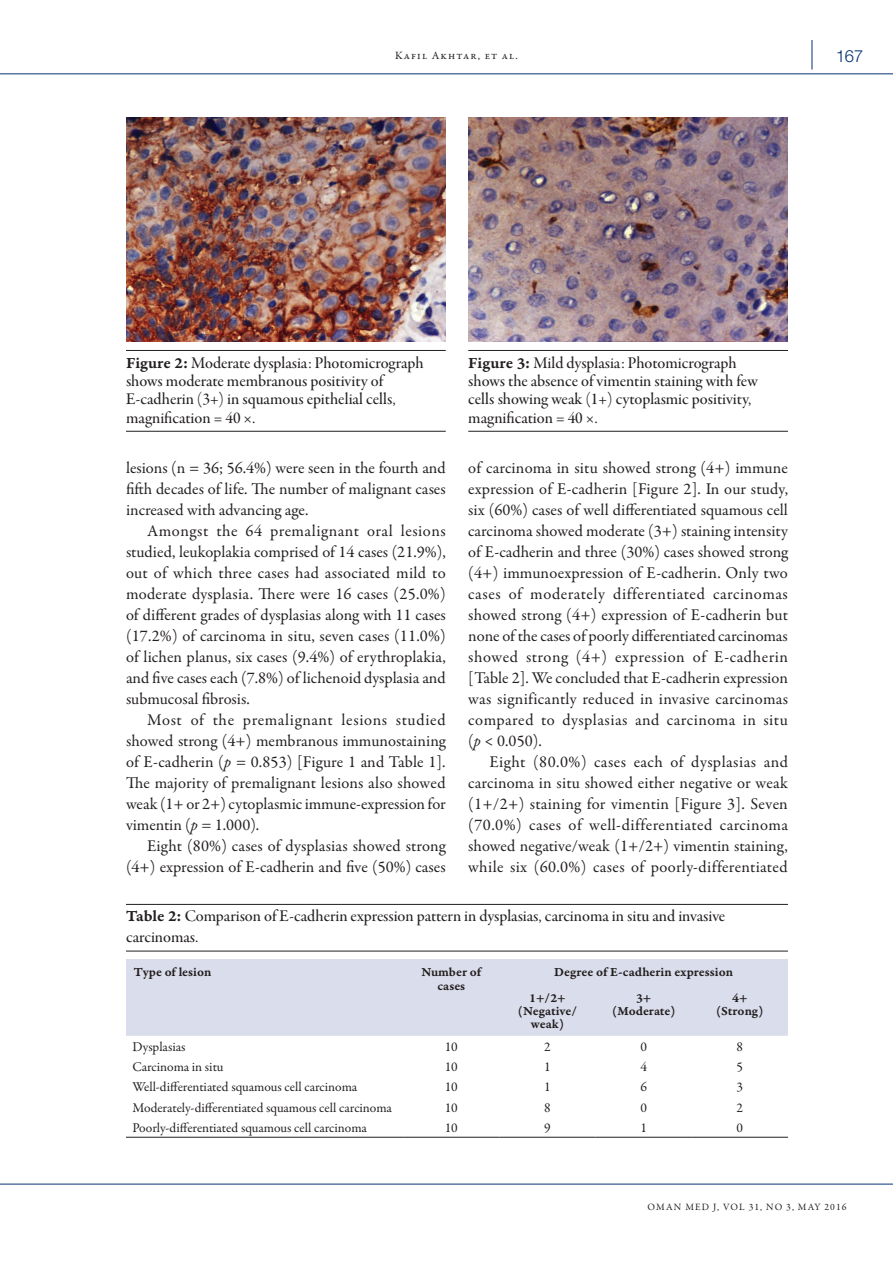
<style>
.page{position:relative;width:893px;height:1263px;background:#fff}
.page>*{position:absolute;margin:0;border:0;box-sizing:border-box;transform-origin:0 0}
.Page_No{font:18px "Nimbus Sans Novus TOT";color:#053276}
.Paragraph_indent{font:16.5px/21px "Garamond Premr Pro";letter-spacing:.005em;color:#231f20;text-align:justify}
.Figure-Caption{font:16.5px/18.3px "Garamond Premr Pro Med Subh";color:#231f20}
.Paragraph_No-Indent{font:16.5px/21px "Garamond Premr Pro";letter-spacing:-.005em;color:#231f20;text-align:justify}
.Table-Caption{font:16.5px/21px "Garamond Premr Pro Med Subh";color:#231f20}
.Table-Text{font:13.5px "Garamond Premr Pro";color:#231f20}
.Table-Header{font:13.2px/13.2px "Garamond Premr Pro Smbd Capt";letter-spacing:-.02em;color:#231f20;text-align:center}
.Header-Left{font:11.25px "Garamond Premr Pro";letter-spacing:.1em;color:#231f20}
.Footer_Right{font:9.75px "Garamond Premr Pro";letter-spacing:.1em;color:#231f20}
.s1{font-family:"Garamond Premr Pro Smbd Capt"}
.s2{font-style:italic}
</style>
<div class="page">
<hr style="left:0;top:1184px;width:893px;height:1px;background:#053276">
<hr style="left:0;top:74px;width:893px;height:1px;background:#053276">
<hr style="left:812px;top:40px;width:1px;height:30px;background:#053276">
<hr style="left:126px;top:904px;width:662px;height:1px;background:#231f20">
<hr style="left:126px;top:951px;width:662px;height:1px;background:#231f20">
<div style="left:126px;top:959px;width:662px;height:77px;background:#daddeb"></div>
<hr style="left:126px;top:1137px;width:277px;height:1px;background:#231f20">
<hr style="left:403px;top:1137px;width:96px;height:1px;background:#231f20">
<hr style="left:499px;top:1137px;width:97px;height:1px;background:#231f20">
<hr style="left:596px;top:1137px;width:96px;height:1px;background:#231f20">
<hr style="left:692px;top:1137px;width:96px;height:1px;background:#231f20">
<hr style="left:126px;top:350px;width:320px;height:1px;background:#231f20">
<hr style="left:126px;top:431px;width:320px;height:1px;background:#231f20">
<img style="left:126px;top:117px;width:320px;height:224px">
<hr style="left:468px;top:350px;width:320px;height:1px;background:#231f20">
<hr style="left:468px;top:431px;width:320px;height:1px;background:#231f20">
<img style="left:468px;top:117px;width:320px;height:224px">
<p class="Header-Left" style="left:395px;top:49px;width:124px">Kafil Akhtar, et al.</p>
<p class="Page_No" style="left:836px;top:46px;width:29px">167</p>
<p class="Figure-Caption" style="left:126px;top:354px;width:299px"><span class="s1">Figure 2:</span> Moderate dysplasia: Photomicrograph shows moderate membranous positivity of E-cadherin (3+) in squamous epithelial cells, magnification = 40 ×.</p>
<p class="Figure-Caption" style="left:468px;top:354px;width:291px"><span class="s1">Figure 3:</span> Mild dysplasia: Photomicrograph shows the absence of vimentin staining with few cells showing weak (1+) cytoplasmic positivity, magnification = 40 ×.</p>
<p class="Paragraph_No-Indent" style="left:126px;top:457px;width:321px">lesions (n = 36; 56.4%) were seen in the fourth and fifth decades of life. The number of malignant cases increased with advancing age.</p>
<p class="Paragraph_indent" style="left:126px;top:520px;width:321px;text-indent:21px">Amongst the 64 premalignant oral lesions studied, leukoplakia comprised of 14 cases (21.9%), out of which three cases had associated mild to moderate dysplasia. There were 16 cases (25.0%) of different grades of dysplasias along with 11 cases (17.2%) of carcinoma in situ, seven cases (11.0%) of lichen planus, six cases (9.4%) of erythroplakia, and five cases each (7.8%) of lichenoid dysplasia and submucosal fibrosis.</p>
<p class="Paragraph_indent" style="left:126px;top:709px;width:322px;text-indent:21px">Most of the premalignant lesions studied showed strong (4+) membranous immunostaining of E-cadherin (<span class="s2">p =</span> 0.853) [Figure 1 and Table 1].<br>The majority of premalignant lesions also showed weak (1+ or 2+) cytoplasmic immune-expression for vimentin (<span class="s2">p =</span> 1.000).</p>
<p class="Paragraph_indent" style="left:126px;top:835px;width:322px;text-align:right">Eight (80%) cases of dysplasias showed strong (4+) expression of E-cadherin and five (50%) cases</p>
<p class="Paragraph_indent" style="left:468px;top:457px;width:322px">of carcinoma in situ showed strong (4+) immune expression of E-cadherin [Figure 2]. In our study, six (60%) cases of well differentiated squamous cell carcinoma showed moderate (3+) staining intensity of E-cadherin and three (30%) cases showed strong (4+) immunoexpression of E-cadherin. Only two cases of moderately differentiated carcinomas showed strong (4+) expression of E-cadherin but none of the cases of poorly differentiated carcinomas showed strong (4+) expression of E-cadherin [Table 2]. We concluded that E-cadherin expression was significantly reduced in invasive carcinomas compared to dysplasias and carcinoma in situ (<span class="s2">p</span> &lt; 0.050).</p>
<p class="Paragraph_indent" style="left:468px;top:751px;width:321px;text-indent:21px">Eight (80.0%) cases each of dysplasias and carcinoma in situ showed either negative or weak (1+/2+) staining for vimentin [Figure 3]. Seven (70.0%) cases of well-differentiated carcinoma showed negative/weak (1+/2+) vimentin staining, while six (60.0%) cases of poorly-differentiated</p>
<p class="Table-Caption" style="left:126px;top:907px;width:601px"><span class="s1">Table 2:</span> Comparison of E-cadherin expression pattern in dysplasias, carcinoma in situ and invasive carcinomas.</p>
<p class="Table-Header" style="left:134px;top:966px;width:79px">Type of lesion</p>
<p class="Table-Header" style="left:421px;top:966px;width:62px">Number of cases</p>
<p class="Table-Header" style="left:554px;top:966px;width:180px">Degree of E-cadherin expression</p>
<p class="Table-Header" style="left:529px;top:991px;width:38px">1+/2+</p>
<p class="Table-Header" style="left:518px;top:1004px;width:61px">(Negative/ weak)</p>
<p class="Table-Header" style="left:612px;top:991px;width:65px">3+ (Moderate)</p>
<p class="Table-Header" style="left:716px;top:991px;width:49px">4+ (Strong)</p>
<p class="Table-Text" style="left:132px;top:1038px;width:55px">Dysplasias</p>
<p class="Table-Text" style="left:445px;top:1038px;width:15px">10</p>
<p class="Table-Text" style="left:544px;top:1038px;width:8px">2</p>
<p class="Table-Text" style="left:640px;top:1038px;width:8px">0</p>
<p class="Table-Text" style="left:737px;top:1038px;width:8px">8</p>
<p class="Table-Text" style="left:132px;top:1059px;width:93px">Carcinoma in situ</p>
<p class="Table-Text" style="left:445px;top:1059px;width:15px">10</p>
<p class="Table-Text" style="left:544px;top:1059px;width:8px">1</p>
<p class="Table-Text" style="left:640px;top:1059px;width:8px">4</p>
<p class="Table-Text" style="left:737px;top:1059px;width:8px">5</p>
<p class="Table-Text" style="left:132px;top:1079px;width:226px">Well-differentiated squamous cell carcinoma</p>
<p class="Table-Text" style="left:445px;top:1079px;width:15px">10</p>
<p class="Table-Text" style="left:544px;top:1079px;width:8px">1</p>
<p class="Table-Text" style="left:640px;top:1079px;width:8px">6</p>
<p class="Table-Text" style="left:737px;top:1079px;width:8px">3</p>
<p class="Table-Text" style="left:132px;top:1099px;width:261px">Moderately-differentiated squamous cell carcinoma</p>
<p class="Table-Text" style="left:445px;top:1099px;width:15px">10</p>
<p class="Table-Text" style="left:544px;top:1099px;width:8px">8</p>
<p class="Table-Text" style="left:640px;top:1099px;width:8px">0</p>
<p class="Table-Text" style="left:737px;top:1099px;width:8px">2</p>
<p class="Table-Text" style="left:132px;top:1119px;width:236px">Poorly-differentiated squamous cell carcinoma</p>
<p class="Table-Text" style="left:445px;top:1119px;width:15px">10</p>
<p class="Table-Text" style="left:544px;top:1119px;width:8px">9</p>
<p class="Table-Text" style="left:640px;top:1119px;width:8px">1</p>
<p class="Table-Text" style="left:737px;top:1119px;width:8px">0</p>
<p class="Footer_Right" style="left:647px;top:1201px;width:19px">Oman</p>
<p class="Footer_Right" style="left:685px;top:1201px;width:9px">med</p>
<p class="Footer_Right" style="left:713px;top:1201px;width:19px">J, vol</p>
<p class="Footer_Right" style="left:749px;top:1201px;width:27px">31, no</p>
<p class="Footer_Right" style="left:786px;top:1201px;width:21px">3, may</p>
<p class="Footer_Right" style="left:825px;top:1201px;width:23px">2016</p>
</div>
